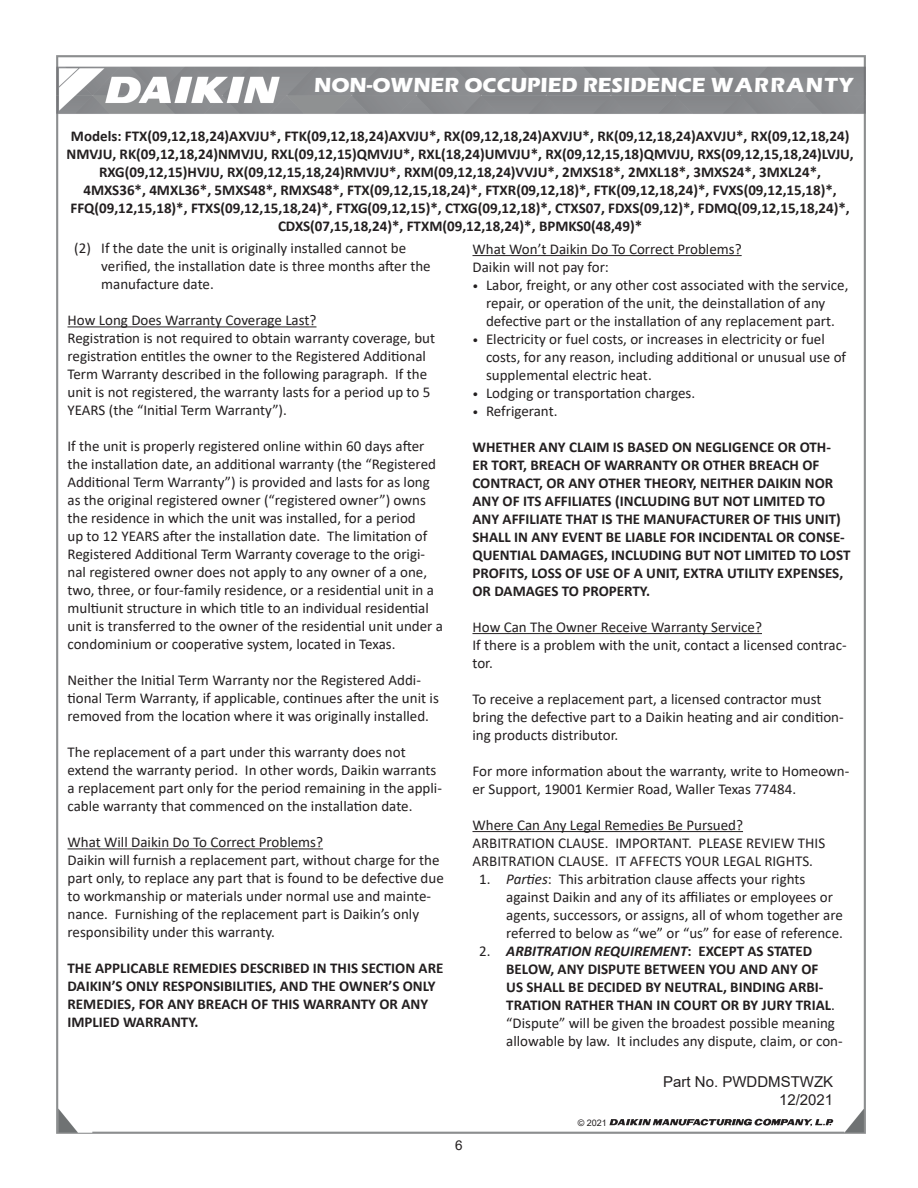
<style>
.page{position:relative;width:918px;height:1188px;background:#fff}
.page>*{position:absolute;margin:0;border:0;box-sizing:border-box;transform-origin:0 0}
.t1{font:700 21px "Eras ITC";color:#fff}
.Body_Text{font:15px/18px "Calibri";color:#231f20}
.Body_Text-2{font:700 15px/18px "Calibri";color:#231f20}
.Numbers__1{font:15px/18px "Calibri";color:#231f20}
.Numbers__1-2{font:700 15px/18px "Calibri";color:#231f20}
.Subheadings{font:15px "Calibri";color:#231f20}
.t2{font:15px/18px "Arial";color:#231f20;text-align:right}
.t3{font:13.5px "Arial";color:#231f20}
.t4{font:9px "Arial";color:#231f20}
.s1{font-size:12px}
.s2{font-style:italic}
.s3{font-weight:400}
</style>
<div class="page">
<img style="left:56px;top:56px;width:809px;height:1078px">
<svg style="left:609px;top:1119px;width:224px;height:7px"></svg>
<hr style="left:68px;top:326px;width:249px;height:1px;background:#231f20">
<hr style="left:68px;top:848px;width:255px;height:1px;background:#231f20">
<hr style="left:472px;top:255px;width:270px;height:1px;background:#231f20">
<hr style="left:472px;top:633px;width:290px;height:1px;background:#231f20">
<hr style="left:472px;top:831px;width:271px;height:1px;background:#231f20">
<p class="t1" style="left:314px;top:73px;width:541px">NON-OWNER OCCUPIED RESIDENCE WARRANTY</p>
<p class="Body_Text-2" style="left:67px;top:126px;width:789px;text-align:center">Models: FTX(09,12,18,24)AXVJU*, FTK(09,12,18,24)AXVJU*, RX(09,12,18,24)AXVJU*, RK(09,12,18,24)AXVJU*, RX(09,12,18,24)<br>NMVJU, RK(09,12,18,24)NMVJU, RXL(09,12,15)QMVJU*, RXL(18,24)UMVJU*, RX(09,12,15,18)QMVJU, RXS(09,12,15,18,24)LVJU, RXG(09,12,15)HVJU, RX(09,12,15,18,24)RMVJU*, RXM(09,12,18,24)VVJU*, 2MXS18*, 2MXL18*, 3MXS24*, 3MXL24*, 4MXS36*, 4MXL36*, 5MXS48*, RMXS48*, FTX(09,12,15,18,24)*, FTXR(09,12,18)*, FTK(09,12,18,24)*, FVXS(09,12,15,18)*, FFQ(09,12,15,18)*, FTXS(09,12,15,18,24)*, FTXG(09,12,15)*, CTXG(09,12,18)*, CTXS07, FDXS(09,12)*, FDMQ(09,12,15,18,24)*, CDXS(07,15,18,24)*, FTXM(09,12,18,24)*, BPMKS0(48,49)*</p>
<p class="Numbers__1" style="left:101px;top:239px;width:331px;text-indent:-27px">(2) If the date the unit is originally installed cannot be verified, the installation date is three months after the manufacture date.</p>
<p class="Subheadings" style="left:68px;top:310px;width:251px">How Long Does Warranty Coverage Last?</p>
<p class="Body_Text" style="left:68px;top:329px;width:369px">Registration is not required to obtain warranty coverage, but registration entitles the owner to the Registered Additional Term Warranty described in the following paragraph. If the unit is not registered, the warranty lasts for a period up to 5<br>YEARS (the “Initial Term Warranty”).</p>
<p class="Body_Text" style="left:68px;top:437px;width:377px">If the unit is properly registered online within 60 days after the installation date, an additional warranty (the “Registered Additional Term Warranty”) is provided and lasts for as long as the original registered owner (“registered owner”) owns the residence in which the unit was installed, for a period<br>up to 12 YEARS after the installation date. The limitation of Registered Additional Term Warranty coverage to the origi&shy;nal registered owner does not apply to any owner of a one, two, three, or four-family residence, or a residential unit in a multiunit structure in which title to an individual residential unit is transferred to the owner of the residential unit under a condominium or cooperative system, located in Texas.</p>
<p class="Body_Text" style="left:68px;top:671px;width:373px">Neither the Initial Term Warranty nor the Registered Addi&shy;tional Term Warranty, if applicable, continues after the unit is removed from the location where it was originally installed.</p>
<p class="Body_Text" style="left:68px;top:743px;width:376px">The replacement of a part under this warranty does not extend the warranty period. In other words, Daikin warrants a replacement part only for the period remaining in the appli&shy;cable warranty that commenced on the installation date.</p>
<p class="Subheadings" style="left:68px;top:832px;width:257px">What Will Daikin Do To Correct Problems?</p>
<p class="Body_Text" style="left:68px;top:851px;width:378px">Daikin will furnish a replacement part, without charge for the part only, to replace any part that is found to be defective due to workmanship or materials under normal use and mainte&shy;nance. Furnishing of the replacement part is Daikin’s only responsibility under this warranty.</p>
<p class="Body_Text-2" style="left:68px;top:959px;width:377px">THE APPLICABLE REMEDIES DESCRIBED IN THIS SECTION ARE DAIKIN’S ONLY RESPONSIBILITIES, AND THE OWNER’S ONLY REMEDIES, FOR ANY BREACH OF THIS WARRANTY OR ANY IMPLIED WARRANTY.</p>
<p class="Subheadings" style="left:472px;top:239px;width:271px">What Won’t Daikin Do To Correct Problems?</p>
<p class="Body_Text" style="left:472px;top:258px;width:138px">Daikin will not pay for:</p>
<p class="Body_Text" style="left:486px;top:276px;width:364px;text-indent:-14px"><span class="s1">•</span> Labor, freight, or any other cost associated with the service, repair, or operation of the unit, the deinstallation of any defective part or the installation of any replacement part.</p>
<p class="Body_Text" style="left:486px;top:330px;width:362px;text-indent:-14px"><span class="s1">•</span> Electricity or fuel costs, or increases in electricity or fuel costs, for any reason, including additional or unusual use of supplemental electric heat.</p>
<p class="Body_Text" style="left:472px;top:384px;width:224px"><span class="s1">•</span> Lodging or transportation charges.</p>
<p class="Body_Text" style="left:472px;top:402px;width:87px"><span class="s1">•</span> Refrigerant.</p>
<p class="Body_Text-2" style="left:472px;top:438px;width:379px">WHETHER ANY CLAIM IS BASED ON NEGLIGENCE OR OTH-ER TORT, BREACH OF WARRANTY OR OTHER BREACH OF CONTRACT, OR ANY OTHER THEORY, NEITHER DAIKIN NOR ANY OF ITS AFFILIATES (INCLUDING BUT NOT LIMITED TO ANY AFFILIATE THAT IS THE MANUFACTURER OF THIS UNIT)<br>SHALL IN ANY EVENT BE LIABLE FOR INCIDENTAL OR CONSE-QUENTIAL DAMAGES, INCLUDING BUT NOT LIMITED TO LOST PROFITS, LOSS OF USE OF A UNIT, EXTRA UTILITY EXPENSES, OR DAMAGES TO PROPERTY.</p>
<p class="Subheadings" style="left:472px;top:617px;width:291px">How Can The Owner Receive Warranty Service?</p>
<p class="Body_Text" style="left:472px;top:636px;width:376px">If there is a problem with the unit, contact a licensed contrac&shy;tor.</p>
<p class="Body_Text" style="left:472px;top:690px;width:373px">To receive a replacement part, a licensed contractor must bring the defective part to a Daikin heating and air condition&shy;ing products distributor.</p>
<p class="Body_Text" style="left:472px;top:762px;width:378px">For more information about the warranty, write to Homeown&shy;er Support, 19001 Kermier Road, Waller Texas 77484.</p>
<p class="Subheadings" style="left:472px;top:814px;width:272px">Where Can Any Legal Remedies Be Pursued?</p>
<p class="Body_Text" style="left:472px;top:834px;width:354px">ARBITRATION CLAUSE. IMPORTANT. PLEASE REVIEW THIS<br>ARBITRATION CLAUSE. IT AFFECTS YOUR LEGAL RIGHTS.</p>
<p class="Numbers__1" style="left:506px;top:870px;width:338px;text-indent:-27px">1. <span class="s2">Parties</span>: This arbitration clause affects your rights against Daikin and any of its affiliates or employees or agents, successors, or assigns, all of whom together are referred to below as “we” or “us” for ease of reference.</p>
<p class="Numbers__1-2" style="left:506px;top:942px;width:338px;text-indent:-27px"><span class="s3">2.</span> <span class="s2">ARBITRATION REQUIREMENT</span>: EXCEPT AS STATED BELOW, ANY DISPUTE BETWEEN YOU AND ANY OF<br>US SHALL BE DECIDED BY NEUTRAL, BINDING ARBI-TRATION RATHER THAN IN COURT OR BY JURY TRIAL<span class="s3">. “Dispute” will be given the broadest possible meaning allowable by law. It includes any dispute, claim, or con-</span></p>
<p class="t3" style="left:455px;top:1136px;width:9px">6</p>
<p class="t4" style="left:578px;top:1117px;width:31px">© 2021</p>
<p class="t2" style="left:663px;top:1072px;width:172px">Part No. PWDDMSTWZK<br>12/2021</p>
</div>
